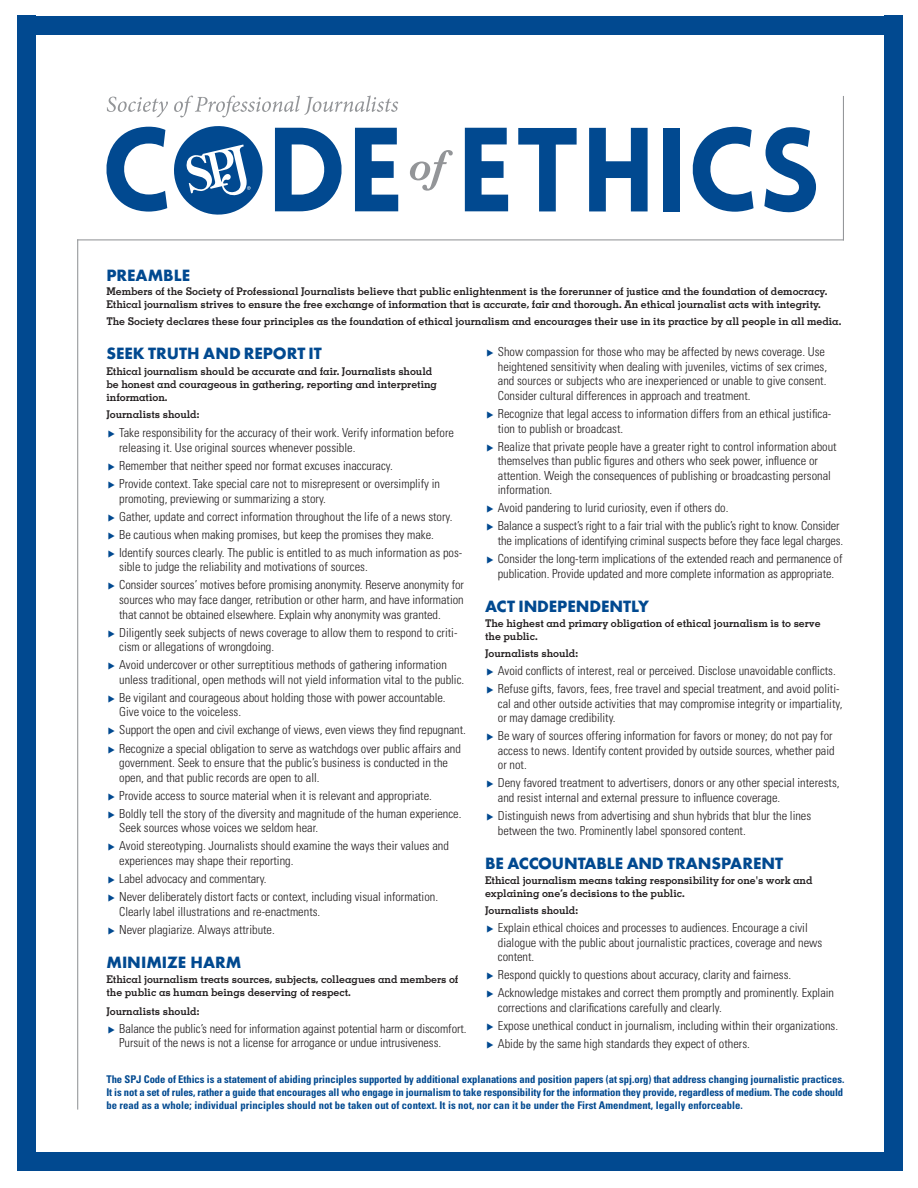
<style>
.page{position:relative;width:918px;height:1188px;background:#fff}
.page>*{position:absolute;margin:0;border:0;box-sizing:border-box;transform-origin:0 0}
.t1{font:700 16.95px "Futura T";color:#014990}
.t2{font:300 condensed 12.45px/14.5px "Univers";color:#231f20}
.t3{font:700 10.65px/12.8px "Memphis";letter-spacing:-.005em;color:#231f20}
.t4{font:700 condensed 10.65px/12.8px "Univers";letter-spacing:.005em;color:#014990;text-align:justify}
.s1{color:#014990}
</style>
<div class="page">
<svg style="left:465px;top:128px;width:43px;height:83px"></svg>
<svg style="left:518px;top:128px;width:59px;height:83px"></svg>
<svg style="left:589px;top:128px;width:59px;height:83px"></svg>
<div style="left:663px;top:128px;width:17px;height:83px;background:#014990"></div>
<svg style="left:678px;top:127px;width:76px;height:85px"></svg>
<svg style="left:764px;top:127px;width:52px;height:86px"></svg>
<svg style="left:410px;top:150px;width:43px;height:41px"></svg>
<svg style="left:106px;top:96px;width:292px;height:119px"></svg>
<hr style="left:77px;top:239px;width:1px;height:871px;background:#939598">
<hr style="left:843px;top:96px;width:1px;height:144px;background:#939598">
<hr style="left:77px;top:239px;width:767px;height:1px;background:#939598">
<div style="left:17px;top:16px;width:886px;height:19px;background:#014990"></div>
<div style="left:17px;top:1152px;width:886px;height:19px;background:#014990"></div>
<div style="left:17px;top:16px;width:19px;height:1155px;background:#014990"></div>
<div style="left:884px;top:16px;width:19px;height:1155px;background:#014990"></div>
<h1 class="t1" style="left:106px;top:265px;width:85px">PREAMBLE</h1>
<p class="t3" style="left:106px;top:285px;width:722px">Members of the Society of Professional Journalists believe that public enlightenment is the forerunner of justice and the foundation of democracy.<br>Ethical journalism strives to ensure the free exchange of information that is accurate, fair and thorough. An ethical journalist acts with integrity.</p>
<p class="t3" style="left:106px;top:314px;width:736px">The Society declares these four principles as the foundation of ethical journalism and encourages their use in its practice by all people in all media.</p>
<h1 class="t1" style="left:106px;top:344px;width:217px">SEEK TRUTH AND REPORT IT</h1>
<p class="t3" style="left:106px;top:365px;width:332px">Ethical journalism should be accurate and fair. Journalists should be honest and courageous in gathering, reporting and interpreting information.</p>
<p class="t3" style="left:106px;top:407px;width:94px">Journalists should:</p>
<p class="t2" style="left:119px;top:426px;width:336px;text-indent:-11px"><span class="s1">◆</span> Take responsibility for the accuracy of their work. Verify information before releasing it. Use original sources whenever possible.</p>
<p class="t2" style="left:108px;top:458px;width:286px"><span class="s1">◆</span> Remember that neither speed nor format excuses inaccuracy.</p>
<p class="t2" style="left:119px;top:476px;width:322px;text-indent:-11px"><span class="s1">◆</span> Provide context. Take special care not to misrepresent or oversimplify in promoting, previewing or summarizing a story.</p>
<p class="t2" style="left:108px;top:509px;width:346px"><span class="s1">◆</span> Gather, update and correct information throughout the life of a news story.</p>
<p class="t2" style="left:108px;top:527px;width:328px"><span class="s1">◆</span> Be cautious when making promises, but keep the promises they make.</p>
<p class="t2" style="left:119px;top:545px;width:345px;text-indent:-11px"><span class="s1">◆</span> Identify sources clearly. The public is entitled to as much information as pos&shy;sible to judge the reliability and motivations of sources.</p>
<p class="t2" style="left:119px;top:578px;width:346px;text-align:justify;text-indent:-11px"><span class="s1">◆</span> Consider sources’ motives before promising anonymity. Reserve anonymity for sources who may face danger, retribution or other harm, and have information that cannot be obtained elsewhere. Explain why anonymity was granted.</p>
<p class="t2" style="left:119px;top:625px;width:340px;text-indent:-11px"><span class="s1">◆</span> Diligently seek subjects of news coverage to allow them to respond to criti&shy;cism or allegations of wrongdoing.</p>
<p class="t2" style="left:119px;top:658px;width:347px;text-indent:-11px"><span class="s1">◆</span> Avoid undercover or other surreptitious methods of gathering information unless traditional, open methods will not yield information vital to the public.</p>
<p class="t2" style="left:119px;top:690px;width:328px;text-indent:-11px"><span class="s1">◆</span> Be vigilant and courageous about holding those with power accountable.<br>Give voice to the voiceless.</p>
<p class="t2" style="left:108px;top:723px;width:360px"><span class="s1">◆</span> Support the open and civil exchange of views, even views they find repugnant.</p>
<p class="t2" style="left:119px;top:741px;width:343px;text-indent:-11px"><span class="s1">◆</span> Recognize a special obligation to serve as watchdogs over public affairs and government. Seek to ensure that the public’s business is conducted in the open, and that public records are open to all.</p>
<p class="t2" style="left:108px;top:788px;width:326px"><span class="s1">◆</span> Provide access to source material when it is relevant and appropriate.</p>
<p class="t2" style="left:119px;top:806px;width:344px;text-indent:-11px"><span class="s1">◆</span> Boldly tell the story of the diversity and magnitude of the human experience.<br>Seek sources whose voices we seldom hear.</p>
<p class="t2" style="left:119px;top:839px;width:331px;text-indent:-11px"><span class="s1">◆</span> Avoid stereotyping. Journalists should examine the ways their values and experiences may shape their reporting.</p>
<p class="t2" style="left:108px;top:871px;width:160px"><span class="s1">◆</span> Label advocacy and commentary.</p>
<p class="t2" style="left:119px;top:889px;width:320px;text-indent:-11px"><span class="s1">◆</span> Never deliberately distort facts or context, including visual information.<br>Clearly label illustrations and re-enactments.</p>
<p class="t2" style="left:108px;top:922px;width:169px"><span class="s1">◆</span> Never plagiarize. Always attribute.</p>
<h1 class="t1" style="left:106px;top:952px;width:136px">MINIMIZE HARM</h1>
<p class="t3" style="left:106px;top:973px;width:354px">Ethical journalism treats sources, subjects, colleagues and members of the public as human beings deserving of respect.</p>
<p class="t3" style="left:106px;top:1004px;width:94px">Journalists should:</p>
<p class="t2" style="left:119px;top:1021px;width:349px;text-indent:-11px"><span class="s1">◆</span> Balance the public’s need for information against potential harm or discomfort.<br>Pursuit of the news is not a license for arrogance or undue intrusiveness.</p>
<p class="t2" style="left:498px;top:345px;width:331px;text-indent:-11px"><span class="s1">◆</span> Show compassion for those who may be affected by news coverage. Use heightened sensitivity when dealing with juveniles, victims of sex crimes, and sources or subjects who are inexperienced or unable to give consent.<br>Consider cultural differences in approach and treatment.</p>
<p class="t2" style="left:498px;top:406px;width:335px;text-indent:-11px"><span class="s1">◆</span> Recognize that legal access to information differs from an ethical justifica&shy;tion to publish or broadcast.</p>
<p class="t2" style="left:498px;top:439px;width:340px;text-indent:-11px"><span class="s1">◆</span> Realize that private people have a greater right to control information about themselves than public figures and others who seek power, influence or attention. Weigh the consequences of publishing or broadcasting personal information.</p>
<p class="t2" style="left:487px;top:501px;width:243px"><span class="s1">◆</span> Avoid pandering to lurid curiosity, even if others do.</p>
<p class="t2" style="left:498px;top:519px;width:347px;text-indent:-11px"><span class="s1">◆</span> Balance a suspect’s right to a fair trial with the public’s right to know. Consider the implications of identifying criminal suspects before they face legal charges.</p>
<p class="t2" style="left:487px;top:551px;width:358px;text-align:center"><span class="s1">◆</span> Consider the long-term implications of the extended reach and permanence of publication. Provide updated and more complete information as appropriate.</p>
<h1 class="t1" style="left:485px;top:596px;width:165px">ACT INDEPENDENTLY</h1>
<p class="t3" style="left:485px;top:617px;width:337px">The highest and primary obligation of ethical journalism is to serve the public.</p>
<p class="t3" style="left:485px;top:647px;width:94px">Journalists should:</p>
<p class="t2" style="left:487px;top:663px;width:351px"><span class="s1">◆</span> Avoid conflicts of interest, real or perceived. Disclose unavoidable conflicts.</p>
<p class="t2" style="left:498px;top:682px;width:346px;text-indent:-11px"><span class="s1">◆</span> Refuse gifts, favors, fees, free travel and special treatment, and avoid politi&shy;cal and other outside activities that may compromise integrity or impartiality, or may damage credibility.</p>
<p class="t2" style="left:498px;top:729px;width:338px;text-indent:-11px"><span class="s1">◆</span> Be wary of sources offering information for favors or money; do not pay for access to news. Identify content provided by outside sources, whether paid or not.</p>
<p class="t2" style="left:498px;top:776px;width:343px;text-indent:-11px"><span class="s1">◆</span> Deny favored treatment to advertisers, donors or any other special interests, and resist internal and external pressure to influence coverage.</p>
<p class="t2" style="left:498px;top:808px;width:315px;text-indent:-11px"><span class="s1">◆</span> Distinguish news from advertising and shun hybrids that blur the lines between the two. Prominently label sponsored content.</p>
<h1 class="t1" style="left:485px;top:853px;width:299px">BE ACCOUNTABLE AND TRANSPARENT</h1>
<p class="t3" style="left:485px;top:874px;width:329px">Ethical journalism means taking responsibility for one's work and explaining one’s decisions to the public.</p>
<p class="t3" style="left:485px;top:904px;width:94px">Journalists should:</p>
<p class="t2" style="left:498px;top:920px;width:326px;text-indent:-11px"><span class="s1">◆</span> Explain ethical choices and processes to audiences. Encourage a civil dialogue with the public about journalistic practices, coverage and news content.</p>
<p class="t2" style="left:487px;top:968px;width:306px"><span class="s1">◆</span> Respond quickly to questions about accuracy, clarity and fairness.</p>
<p class="t2" style="left:498px;top:986px;width:338px;text-indent:-11px"><span class="s1">◆</span> Acknowledge mistakes and correct them promptly and prominently. Explain corrections and clarifications carefully and clearly.</p>
<p class="t2" style="left:487px;top:1018px;width:353px"><span class="s1">◆</span> Expose unethical conduct in journalism, including within their organizations.</p>
<p class="t2" style="left:487px;top:1036px;width:265px"><span class="s1">◆</span> Abide by the same high standards they expect of others.</p>
<p class="t4" style="left:106px;top:1073px;width:740px">The SPJ Code of Ethics is a statement of abiding principles supported by additional explanations and position papers (at spj.org) that address changing journalistic practices.<br>It is not a set of rules, rather a guide that encourages all who engage in journalism to take responsibility for the information they provide, regardless of medium. The code should be read as a whole; individual principles should not be taken out of context. It is not, nor can it be under the First Amendment, legally enforceable.</p>
</div>
